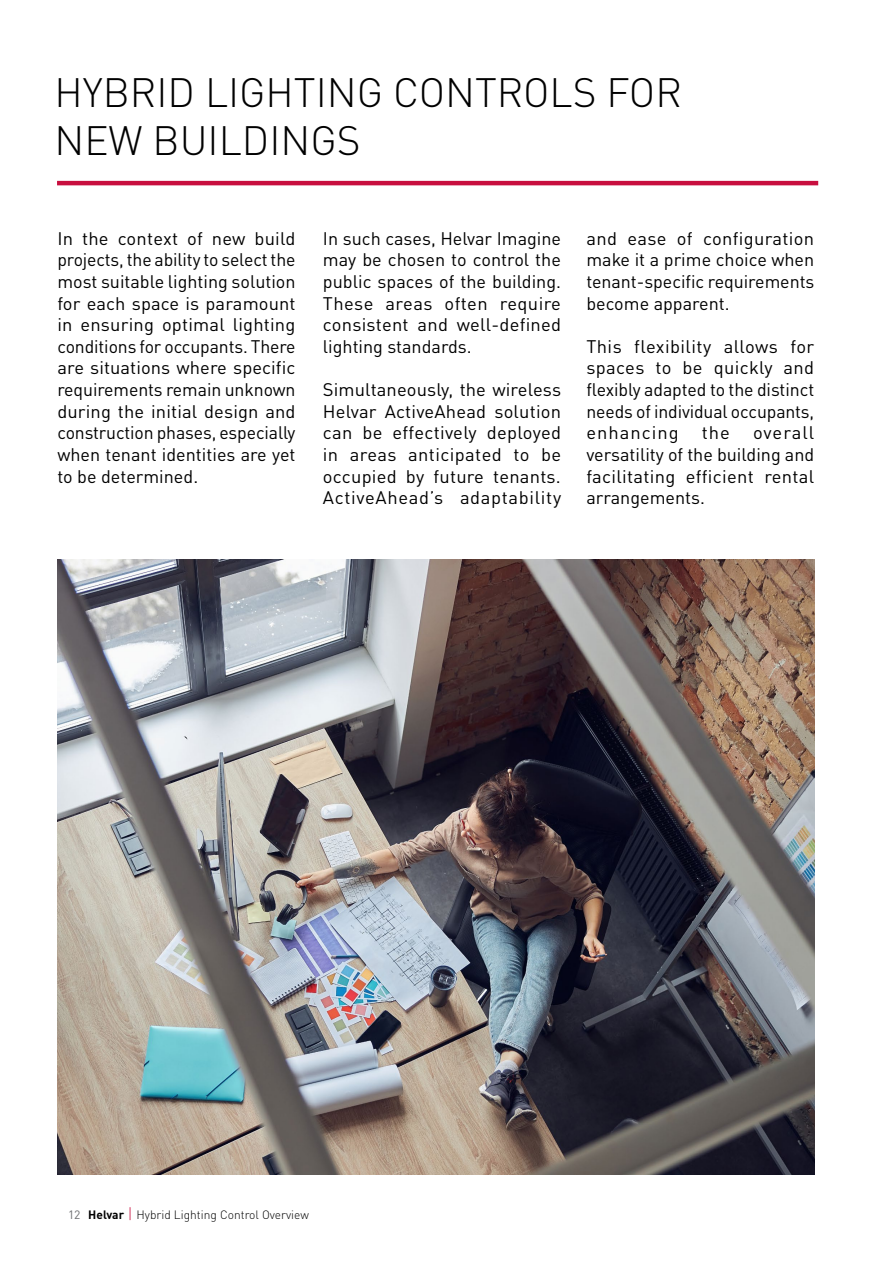
<style>
.page{position:relative;width:893px;height:1263px;background:#fff}
.page>*{position:absolute;margin:0;border:0;box-sizing:border-box;transform-origin:0 0}
.t1{font:300 40.5px/48px "DIN Pro";color:#000}
.t2{font:18px/21.6px "DIN Pro";color:#000;text-align:justify}
.t3{font:300 12px "DIN Pro";color:#000}
.s1{font-weight:400;color:#6d6e71}
.s2{font-weight:700}
.s3{font-size:15px;color:#c80f3f}
</style>
<div class="page">
<hr style="left:57px;top:181px;width:761px;height:4px;background:#c80f3f">
<img style="left:57px;top:560px;width:757px;height:614px">
<h1 class="t1" style="left:54px;top:65px;width:629px">HYBRID LIGHTING CONTROLS FOR<br>NEW BUILDINGS</h1>
<p class="t2" style="left:57px;top:226px;width:240px">In the context of new build projects, the ability to select the most suitable lighting solution for each space is paramount in ensuring optimal lighting conditions for occupants. There are situations where specific requirements remain unknown during the initial design and construction phases, especially when tenant identities are yet to be determined.</p>
<p class="t2" style="left:323px;top:226px;width:240px">In such cases, Helvar Imagine may be chosen to control the public spaces of the building.<br>These areas often require consistent and well-defined lighting standards.</p>
<p class="t2" style="left:323px;top:377px;width:240px">Simultaneously, the wireless Helvar ActiveAhead solution can be effectively deployed in areas anticipated to be occupied by future tenants.<br>ActiveAhead’s adaptability</p>
<p class="t2" style="left:586px;top:226px;width:229px">and ease of configuration make it a prime choice when tenant-specific requirements become apparent.</p>
<p class="t2" style="left:586px;top:334px;width:229px">This flexibility allows for spaces to be quickly and flexibly adapted to the distinct needs of individual occupants, enhancing</p>
<p class="t2" style="left:586px;top:420px;width:229px;text-indent:167px">overall versatility of the building and facilitating efficient rental arrangements.</p>
<p class="t2" style="left:702px;top:420px;width:30px">the</p>
<p class="t3" style="left:68px;top:1205px;width:242px"><span class="s1">12</span> <span class="s2">Helvar</span> <span class="s3">|</span> Hybrid Lighting Control Overview</p>
</div>
